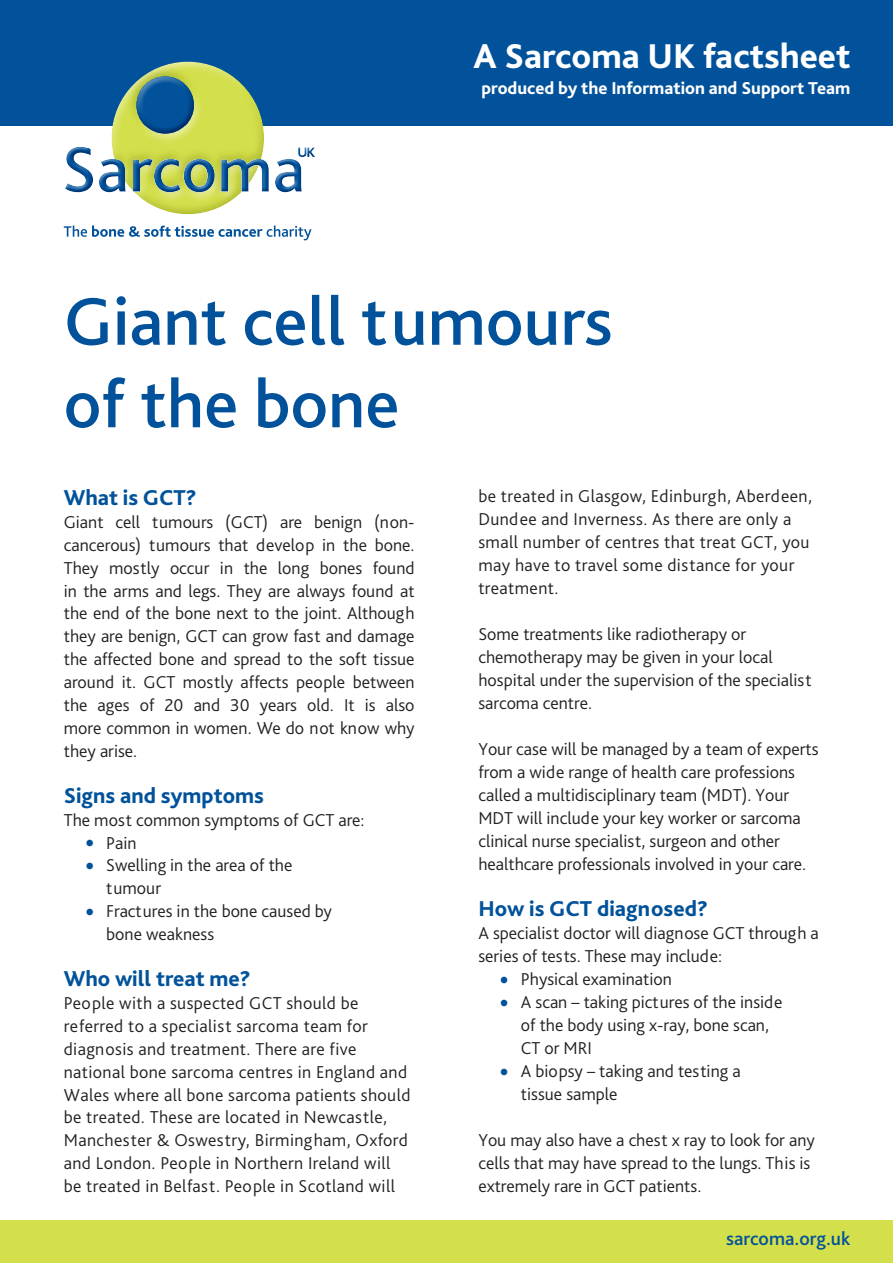
<style>
.page{position:relative;width:893px;height:1263px;background:#fff}
.page>*{position:absolute;margin:0;border:0;box-sizing:border-box;transform-origin:0 0}
.Headline{font:500 70.5px/82.5px "Bliss Pro";color:#01529a}
.t1{font:800 36px "Bliss Pro";color:#fff}
.Crossheading{font:800 22.5px "Bliss Pro";color:#01529a}
.t2{font:500 19.5px "Bliss Pro";color:#01529a}
.body_copy{font:300 18px/23px "Bliss Pro";color:#231f20}
.body_copy-2{font:300 18px/23px "Bliss Pro";letter-spacing:.02em;color:#231f20}
.bullet_copy{font:300 18px/23px "Bliss Pro";color:#231f20}
.t3{font:800 18px "Bliss Pro";color:#fff}
.s1{font-size:31.5px;color:#01529a}
</style>
<div class="page">
<div style="left:0;top:0;width:893px;height:125px;background:#01529a"></div>
<div style="left:0;top:1220px;width:893px;height:43px;background:#d4df4c"></div>
<svg style="left:65px;top:62px;width:250px;height:152px"></svg>
<div style="left:298px;top:147px;width:19px;height:12px;background:#00336b;opacity:.4"></div>
<svg style="left:64px;top:226px;width:248px;height:14px"></svg>
<p class="t1" style="left:473px;top:34px;width:378px">A Sarcoma UK factsheet</p>
<p class="t3" style="left:482px;top:76px;width:370px">produced by the Information and Support Team</p>
<p class="Headline" style="left:64px;top:278px;width:550px">Giant cell tumours of the bone</p>
<p class="Crossheading" style="left:64px;top:483px;width:135px">What is GCT?</p>
<p class="body_copy" style="left:64px;top:510px;width:352px;text-align:justify">Giant cell tumours (GCT) are benign (non&shy;cancerous) tumours that develop in the bone.<br>They mostly occur in the long bones found in the arms and legs. They are always found at the end of the bone next to the joint. Although they are benign, GCT can grow fast and damage the affected bone and spread to the soft tissue around it. GCT mostly affects people between the ages of 20 and 30 years old. It is also more common in women. We do not know why they arise.</p>
<p class="Crossheading" style="left:64px;top:781px;width:202px">Signs and symptoms</p>
<p class="body_copy" style="left:64px;top:808px;width:302px">The most common symptoms of GCT are:</p>
<p class="bullet_copy" style="left:85px;top:831px;width:53px"><span class="s1">•</span> Pain</p>
<p class="bullet_copy" style="left:106px;top:853px;width:188px;text-indent:-21px"><span class="s1">•</span> Swelling in the area of the tumour</p>
<p class="bullet_copy" style="left:106px;top:899px;width:227px;text-indent:-21px"><span class="s1">•</span> Fractures in the bone caused by bone weakness</p>
<p class="Crossheading" style="left:64px;top:964px;width:189px">Who will treat me?</p>
<p class="body_copy-2" style="left:64px;top:991px;width:348px">People with a suspected GCT should be referred to a specialist sarcoma team for diagnosis and treatment. There are five national bone sarcoma centres in England and Wales where all bone sarcoma patients should be treated. These are located in Newcastle, Manchester &amp; Oswestry, Birmingham, Oxford and London. People in Northern Ireland will be treated in Belfast. People in Scotland will</p>
<p class="body_copy-2" style="left:478px;top:484px;width:335px">be treated in Glasgow, Edinburgh, Aberdeen, Dundee and Inverness. As there are only a small number of centres that treat GCT, you may have to travel some distance for your treatment.</p>
<p class="body_copy" style="left:478px;top:622px;width:335px">Some treatments like radiotherapy or chemotherapy may be given in your local hospital under the supervision of the specialist sarcoma centre.</p>
<p class="body_copy" style="left:478px;top:737px;width:342px">Your case will be managed by a team of experts from a wide range of health care professions called a multidisciplinary team (MDT). Your MDT will include your key worker or sarcoma clinical nurse specialist, surgeon and other healthcare professionals involved in your care.</p>
<p class="Crossheading" style="left:478px;top:894px;width:231px">How is GCT diagnosed?</p>
<p class="body_copy" style="left:478px;top:921px;width:342px">A specialist doctor will diagnose GCT through a series of tests. These may include:</p>
<p class="bullet_copy" style="left:500px;top:967px;width:174px"><span class="s1">•</span> Physical examination</p>
<p class="bullet_copy" style="left:521px;top:990px;width:263px;text-indent:-21px"><span class="s1">•</span> A scan – taking pictures of the inside of the body using x-ray, bone scan,<br>CT or MRI</p>
<p class="bullet_copy" style="left:521px;top:1059px;width:221px;text-indent:-21px"><span class="s1">•</span> A biopsy – taking and testing a tissue sample</p>
<p class="body_copy" style="left:478px;top:1128px;width:338px">You may also have a chest x ray to look for any cells that may have spread to the lungs. This is extremely rare in GCT patients.</p>
<p class="t2" style="left:726px;top:1226px;width:126px">sarcoma.org.uk</p>
</div>
